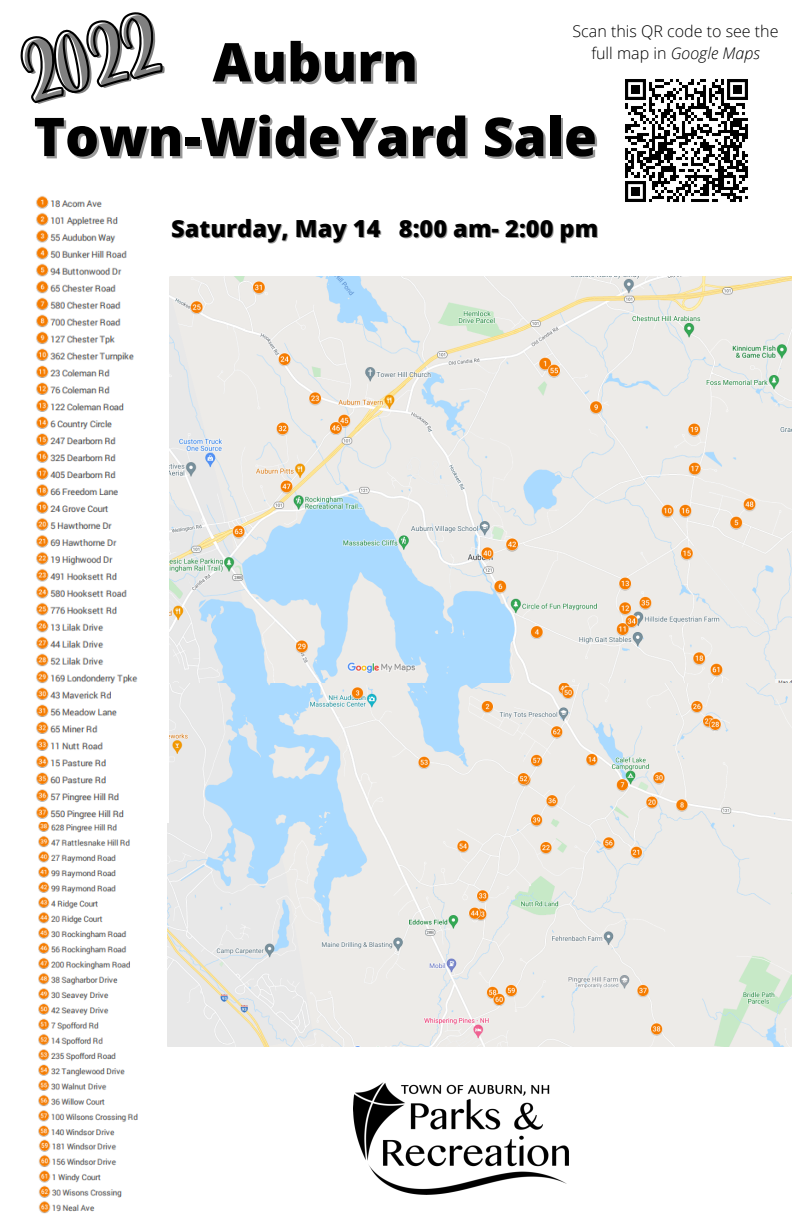
<style>
.page{position:relative;width:792px;height:1224px;background:#fff}
.page>*{position:absolute;margin:0;border:0;box-sizing:border-box;transform-origin:0 0}
.t1{font:57.2px "Blueberry";color:#808080}
.t2{font:800 53.4px "Open Sans";color:#000}
.t3{font:800 23.6px "Open Sans";color:#000}
.t4{font:300 16.1px/21.7px "Open Sans";color:#000;text-align:center}
.s1{font-style:italic}
</style>
<div class="page">
<img style="left:167px;top:277px;width:625px;height:770px">
<img style="left:36px;top:196px;width:133px;height:626px">
<img style="left:38px;top:822px;width:100px;height:318px">
<img style="left:39px;top:1140px;width:83px;height:74px">
<img style="left:625px;top:79px;width:123px;height:123px">
<img style="left:353px;top:1082px;width:216px;height:113px">
<svg style="left:20px;top:12px;width:143px;height:92px"></svg>
<p class="t1" style="left:21px;top:32px;width:137px;rotate:-14deg">2022</p>
<p class="t4" style="left:573px;top:20px;width:208px">Scan this QR code to see the full map in <span class="s1">Google Maps</span></p>
<p class="t2" style="left:213px;top:24px;width:207px">Auburn</p>
<p class="t2" style="left:34px;top:99px;width:565px">Town-WideYard Sale</p>
<p class="t3" style="left:171px;top:211px;width:429px">Saturday, May 14 8:00 am- 2:00 pm</p>
</div>
